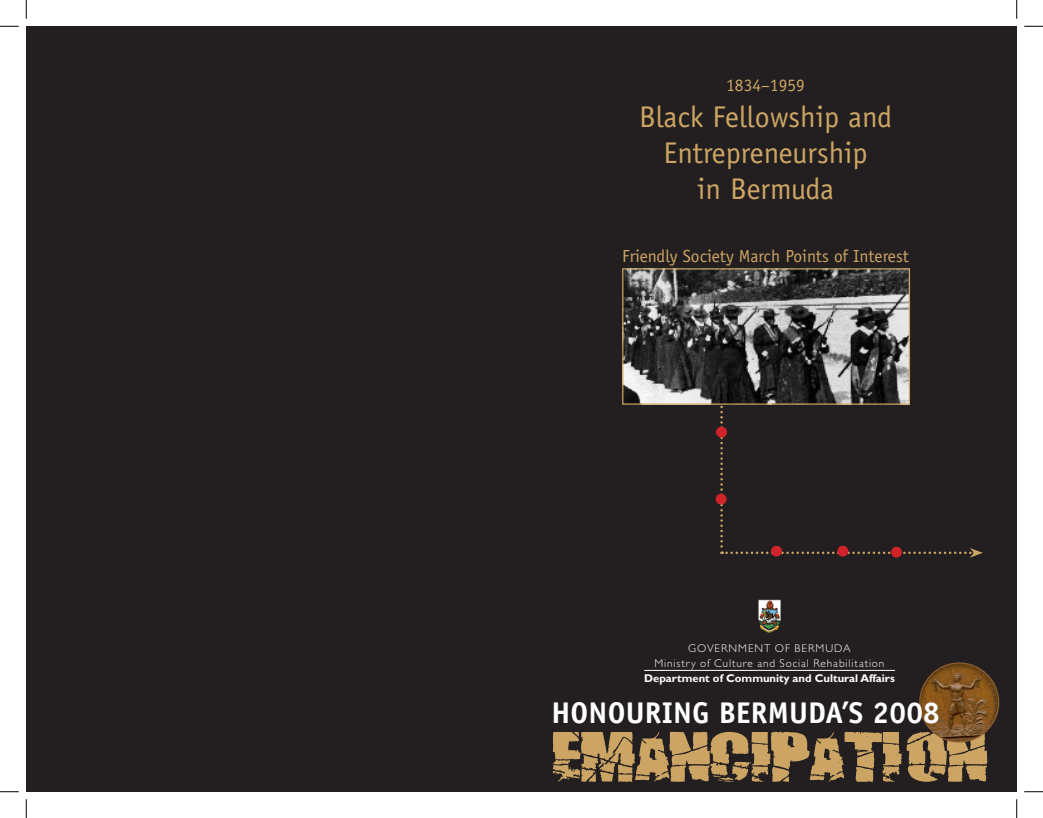
<style>
.page{position:relative;width:1043px;height:818px;background:#fff}
.page>*{position:absolute;margin:0;border:0;box-sizing:border-box;transform-origin:0 0}
.t1{font:30px/36px "Officina Sans";color:#cca564;text-align:center}
.t2{font:700 30px "Officina Sans";letter-spacing:.005em;color:#fff}
.t3{font:700 30px "Officina Serif";color:#d1232a}
.t4{font:17.5px "Officina Sans";color:#cca564}
.t5{font:300 11.25px "Gill Sans";letter-spacing:.08em;color:#fff}
.t6{font:700 11.25px "Gill Sans";color:#fff}
</style>
<div class="page">
<div style="left:26px;top:26px;width:990px;height:765px;background:#231f20"></div>
<svg style="left:553px;top:731px;width:434px;height:50px"></svg>
<img style="left:919px;top:663px;width:79px;height:78px;border-radius:50%">
<div style="left:919px;top:662px;width:80px;height:80px;border:1px solid #8c5c33;border-radius:50%"></div>
<svg style="left:628px;top:404px;width:354px;height:153px"></svg>
<img style="left:624px;top:270px;width:284px;height:132px">
<div style="left:622px;top:268px;width:288px;height:136px;border:1px solid #cca564"></div>
<hr style="left:644px;top:670px;width:251px;height:1px;background:#fff">
<img style="left:758px;top:599px;width:22px;height:33px">
<svg style="left:0;top:25px;width:19px;height:2px"></svg>
<svg style="left:1024px;top:25px;width:18px;height:2px"></svg>
<svg style="left:0;top:791px;width:19px;height:1px"></svg>
<svg style="left:1024px;top:791px;width:18px;height:1px"></svg>
<svg style="left:25px;top:0;width:2px;height:19px"></svg>
<svg style="left:25px;top:799px;width:2px;height:19px"></svg>
<svg style="left:1016px;top:0;width:1px;height:19px"></svg>
<svg style="left:1016px;top:799px;width:1px;height:19px"></svg>
<p class="t4" style="left:726px;top:75px;width:80px">1834–1959</p>
<p class="t1" style="left:639px;top:99px;width:254px">Black Fellowship and<br>Entrepreneurship</p>
<p class="t1" style="left:697px;top:171px;width:138px">in Bermuda</p>
<p class="t4" style="left:622px;top:246px;width:288px">Friendly Society March Points of Interest</p>
<p class="t3" style="left:714px;top:414px;width:16px">•</p>
<p class="t3" style="left:713px;top:481px;width:16px">•</p>
<p class="t3" style="left:769px;top:533px;width:16px">•</p>
<p class="t3" style="left:835px;top:533px;width:16px">•</p>
<p class="t3" style="left:889px;top:534px;width:16px">•</p>
<p class="t5" style="left:688px;top:641px;width:164px">GOVERNMENT OF BERMUDA</p>
<p class="t5" style="left:654px;top:656px;width:231px">Ministry of Culture and Social Rehabilitation</p>
<p class="t6" style="left:644px;top:671px;width:252px">Department of Community and Cultural Affairs</p>
<p class="t2" style="left:551px;top:694px;width:390px">HONOURING BERMUDA’S 2008</p>
</div>
